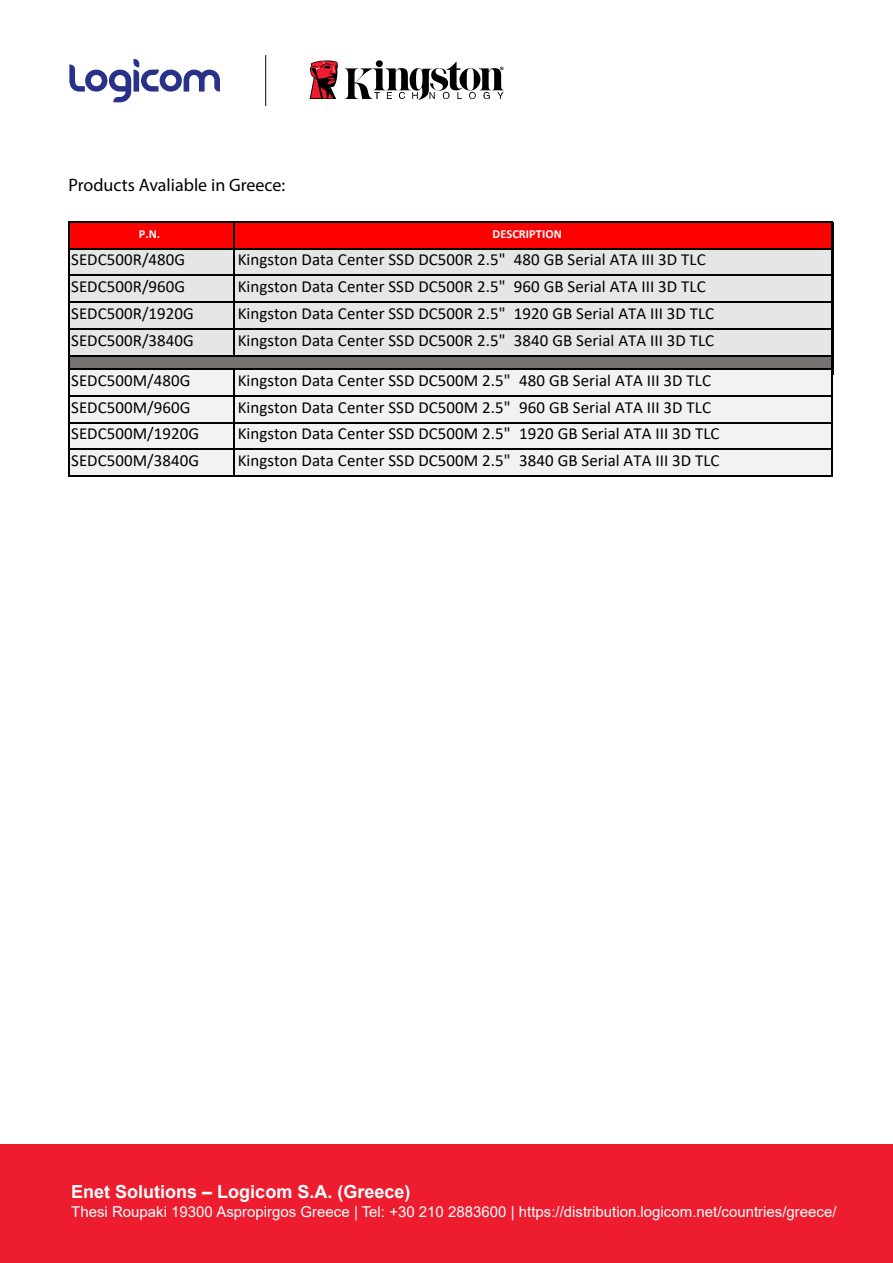
<style>
.page{position:relative;width:893px;height:1263px;background:#fff}
.page>*{position:absolute;margin:0;border:0;box-sizing:border-box;transform-origin:0 0}
.t1{font:700 18px "Arial";color:#fff}
.t2{font:18px "Myriad Pro";color:#000}
.t3{font:16.95px "Calibri";letter-spacing:.005em;color:#000}
.t4{font:15px "Arial";color:#fff}
.t5{font:700 12.3px "Calibri";letter-spacing:.005em;color:#fff}
</style>
<div class="page">
<div style="left:0;top:1145px;width:892px;height:118px;background:#ed1c2e"></div>
<div style="left:68px;top:223px;width:764px;height:26px;background:#f00"></div>
<div style="left:68px;top:249px;width:764px;height:107px;background:#e7e6e6"></div>
<div style="left:68px;top:356px;width:764px;height:13px;background:#757171"></div>
<div style="left:68px;top:369px;width:764px;height:107px;background:#f2f2f2"></div>
<hr style="left:68px;top:221px;width:2px;height:147px;background:#000">
<hr style="left:233px;top:223px;width:2px;height:134px;background:#000">
<hr style="left:831px;top:223px;width:2px;height:152px;background:#000">
<hr style="left:68px;top:368px;width:2px;height:109px;background:#000">
<hr style="left:233px;top:370px;width:2px;height:107px;background:#000">
<hr style="left:831px;top:370px;width:2px;height:107px;background:#000">
<hr style="left:68px;top:221px;width:765px;height:2px;background:#000">
<hr style="left:68px;top:248px;width:765px;height:1px;background:#000">
<hr style="left:68px;top:274px;width:765px;height:2px;background:#000">
<hr style="left:68px;top:301px;width:765px;height:2px;background:#000">
<hr style="left:68px;top:328px;width:765px;height:2px;background:#000">
<hr style="left:68px;top:355px;width:765px;height:2px;background:#000">
<hr style="left:68px;top:368px;width:765px;height:2px;background:#000">
<hr style="left:68px;top:395px;width:765px;height:2px;background:#000">
<hr style="left:68px;top:422px;width:765px;height:1px;background:#000">
<hr style="left:68px;top:448px;width:765px;height:2px;background:#000">
<hr style="left:68px;top:475px;width:765px;height:2px;background:#000">
<svg style="left:69px;top:59px;width:151px;height:43px"></svg>
<hr style="left:265px;top:55px;width:1px;height:51px;background:#1d1d1b">
<img style="left:309px;top:61px;width:195px;height:39px">
<p class="t2" style="left:68px;top:174px;width:218px">Products Avaliable in Greece:</p>
<p class="t5" style="left:139px;top:225px;width:23px">P.N.</p>
<p class="t5" style="left:492px;top:225px;width:71px">DESCRIPTION</p>
<p class="t3" style="left:71px;top:248px;width:115px">SEDC500R/480G</p>
<p class="t3" style="left:238px;top:248px;width:469px">Kingston Data Center SSD DC500R 2.5" 480 GB Serial ATA III 3D TLC</p>
<p class="t3" style="left:71px;top:275px;width:115px">SEDC500R/960G</p>
<p class="t3" style="left:238px;top:275px;width:469px">Kingston Data Center SSD DC500R 2.5" 960 GB Serial ATA III 3D TLC</p>
<p class="t3" style="left:71px;top:302px;width:124px">SEDC500R/1920G</p>
<p class="t3" style="left:238px;top:302px;width:478px">Kingston Data Center SSD DC500R 2.5" 1920 GB Serial ATA III 3D TLC</p>
<p class="t3" style="left:71px;top:328px;width:124px">SEDC500R/3840G</p>
<p class="t3" style="left:238px;top:328px;width:478px">Kingston Data Center SSD DC500R 2.5" 3840 GB Serial ATA III 3D TLC</p>
<p class="t3" style="left:71px;top:368px;width:121px">SEDC500M/480G</p>
<p class="t3" style="left:238px;top:368px;width:475px">Kingston Data Center SSD DC500M 2.5" 480 GB Serial ATA III 3D TLC</p>
<p class="t3" style="left:71px;top:395px;width:121px">SEDC500M/960G</p>
<p class="t3" style="left:238px;top:395px;width:475px">Kingston Data Center SSD DC500M 2.5" 960 GB Serial ATA III 3D TLC</p>
<p class="t3" style="left:71px;top:422px;width:129px">SEDC500M/1920G</p>
<p class="t3" style="left:238px;top:422px;width:483px">Kingston Data Center SSD DC500M 2.5" 1920 GB Serial ATA III 3D TLC</p>
<p class="t3" style="left:71px;top:449px;width:129px">SEDC500M/3840G</p>
<p class="t3" style="left:238px;top:449px;width:483px">Kingston Data Center SSD DC500M 2.5" 3840 GB Serial ATA III 3D TLC</p>
<p class="t1" style="left:71px;top:1179px;width:341px">Enet Solutions – Logicom S.A. (Greece)</p>
<p class="t4" style="left:71px;top:1202px;width:767px">Thesi Roupaki 19300 Aspropirgos Greece | Tel: +30 210 2883600 | https://distribution.logicom.net/countries/greece/</p>
</div>
